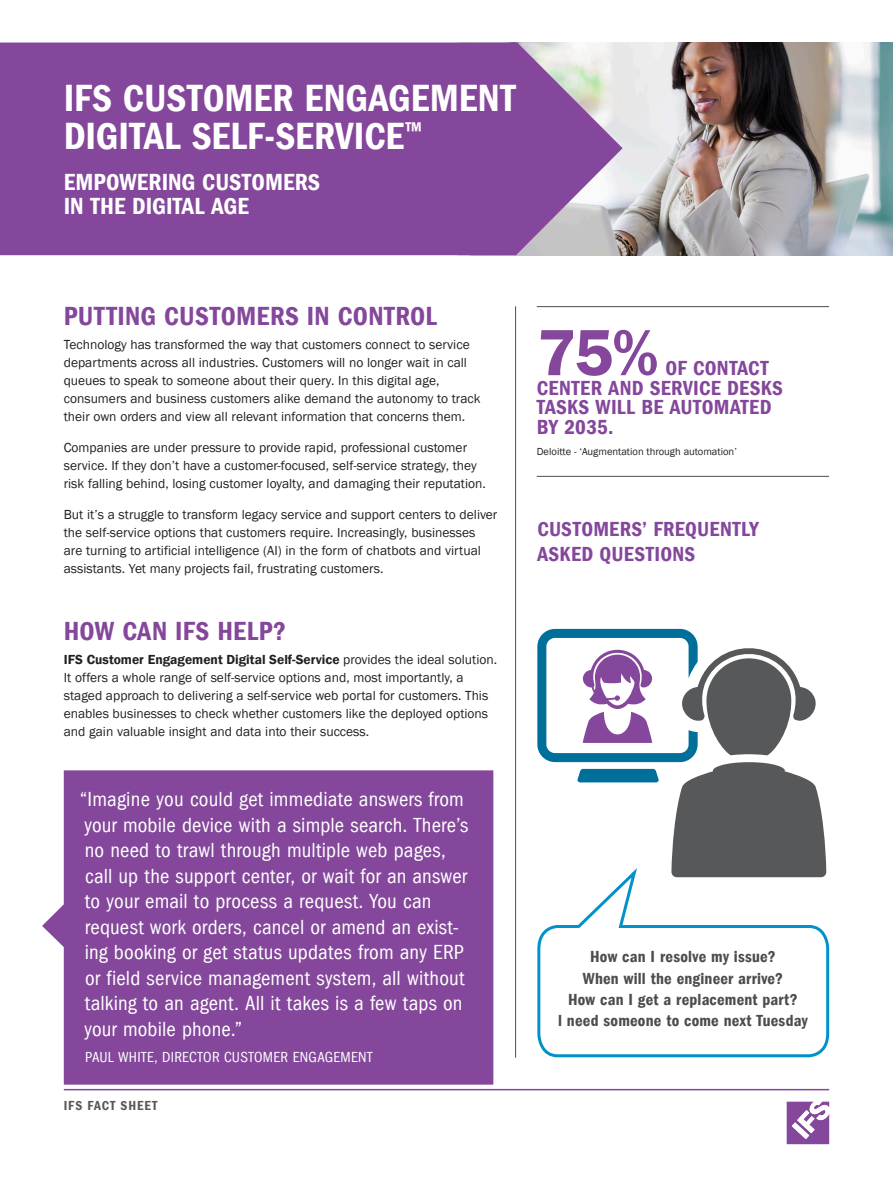
<style>
.page{position:relative;width:893px;height:1191px;background:#fff}
.page>*{position:absolute;margin:0;border:0;box-sizing:border-box;transform-origin:0 0}
.STAT_Text{font:600 67.5px "Franklin Gothic";color:#84479b}
.Document_Heading{font:39px/37.5px "Franklin Gothic LT Com Dm Cn";color:#fff}
.Subheading_1{font:27px "Franklin Gothic LT Com Dm Cn";letter-spacing:.01em;color:#84479b}
.Document_Subheading{font:24px/24px "Franklin Gothic LT Com Dm Cn";color:#fff}
.White_pullout_copy{font:condensed 21px/25.5px "Franklin Gothic LT Com";letter-spacing:.01em;color:#fff}
.STAT_Text-2{font:21px/19.5px "Franklin Gothic LT Com Dm Cn";letter-spacing:.015em;color:#84479b}
.Big_Box_Heading{font:21px "Franklin Gothic LT Com Dm Cn";letter-spacing:.015em;color:#84479b}
.STAT_Text-3{font:16.5px "Franklin Gothic LT Com Dm Cn";letter-spacing:.015em;color:#4b4c4d}
.t1{font:condensed 15px "Franklin Gothic LT Com";letter-spacing:.02em;color:#fff}
.Text{font:13.5px/18px "Franklin Gothic";color:#231f20}
.t2{font:13.5px "Franklin Gothic LT Com Dm Cn";letter-spacing:.065em;color:#57585a}
.Source{font:10.5px "Franklin Gothic";color:#231f20}
.s1{font-weight:600}
</style>
<div class="page">
<hr style="left:64px;top:1089px;width:765px;height:1px;background:#84479b">
<svg style="left:787px;top:1101px;width:42px;height:43px"></svg>
<img style="left:623px;top:43px;width:270px;height:212px">
<hr style="left:515px;top:306px;width:1px;height:751px;background:#4b4c4d">
<div style="left:42px;top:770px;width:451px;height:314px;background:#84479b"></div>
<svg style="left:0;top:43px;width:623px;height:212px;fill:#84479b"></svg>
<svg style="left:537px;top:629px;width:289px;height:234px"></svg>
<svg style="left:537px;top:863px;width:293px;height:195px"></svg>
<hr style="left:537px;top:306px;width:292px;height:1px;background:#4b4c4d">
<hr style="left:537px;top:476px;width:292px;height:1px;background:#4b4c4d">
<p class="Document_Heading" style="left:64px;top:79px;width:453px">IFS CUSTOMER ENGAGEMENT<br>DIGITAL SELF-SERVICE<sup>™</sup></p>
<p class="Document_Subheading" style="left:64px;top:170px;width:258px">EMPOWERING CUSTOMERS<br>IN THE DIGITAL AGE</p>
<p class="Subheading_1" style="left:64px;top:300px;width:375px">PUTTING CUSTOMERS IN CONTROL</p>
<p class="Text" style="left:64px;top:336px;width:418px">Technology has transformed the way that customers connect to service departments across all industries. Customers will no longer wait in call queues to speak to someone about their query. In this digital age, consumers and business customers alike demand the autonomy to track their own orders and view all relevant information that concerns them.</p>
<p class="Text" style="left:64px;top:439px;width:424px">Companies are under pressure to provide rapid, professional customer service. If they don’t have a customer-focused, self-service strategy, they risk falling behind, losing customer loyalty, and damaging their reputation.</p>
<p class="Text" style="left:64px;top:505px;width:435px">But it’s a struggle to transform legacy service and support centers to deliver the self-service options that customers require. Increasingly, businesses are turning to artificial intelligence (AI) in the form of chatbots and virtual assistants. Yet many projects fail, frustrating customers.</p>
<p class="Subheading_1" style="left:64px;top:615px;width:224px">HOW CAN IFS HELP?</p>
<p class="Text" style="left:64px;top:650px;width:435px"><span class="s1">IFS Customer Engagement Digital Self-Service</span> provides the ideal solution.<br>It offers a whole range of self-service options and, most importantly, a staged approach to delivering a self-service web portal for customers. This enables businesses to check whether customers like the deployed options and gain valuable insight and data into their success.</p>
<p class="White_pullout_copy" style="left:80px;top:786px;width:390px">“Imagine you could get immediate answers from your mobile device with a simple search. There’s no need to trawl through multiple web pages, call up the support center, or wait for an answer to your email to process a request. You can request work orders, cancel or amend an exist&shy;ing booking or get status updates from any ERP or field service management system, all without talking to an agent. All it takes is a few taps on your mobile phone.”</p>
<p class="t1" style="left:85px;top:1048px;width:289px">PAUL WHITE, DIRECTOR CUSTOMER ENGAGEMENT</p>
<p class="t2" style="left:64px;top:1097px;width:95px">IFS FACT SHEET</p>
<p class="STAT_Text" style="left:537px;top:311px;width:123px">75%</p>
<p class="STAT_Text-2" style="left:537px;top:358px;width:247px;text-indent:129px">OF CONTACT<br>CENTER AND SERVICE DESKS<br>TASKS WILL BE AUTOMATED<br>BY 2035.</p>
<p class="Source" style="left:537px;top:445px;width:202px">Deloitte - ‘Augmentation through automation’</p>
<p class="Big_Box_Heading" style="left:537px;top:516px;width:223px">CUSTOMERS’ FREQUENTLY</p>
<p class="Big_Box_Heading" style="left:537px;top:542px;width:160px">ASKED QUESTIONS</p>
<p class="STAT_Text-3" style="left:590px;top:947px;width:187px">How can I resolve my issue?</p>
<p class="STAT_Text-3" style="left:583px;top:968px;width:202px">When will the engineer arrive?</p>
<p class="STAT_Text-3" style="left:568px;top:990px;width:231px">How can I get a replacement part?</p>
<p class="STAT_Text-3" style="left:558px;top:1011px;width:251px">l need someone to come next Tuesday</p>
</div>
